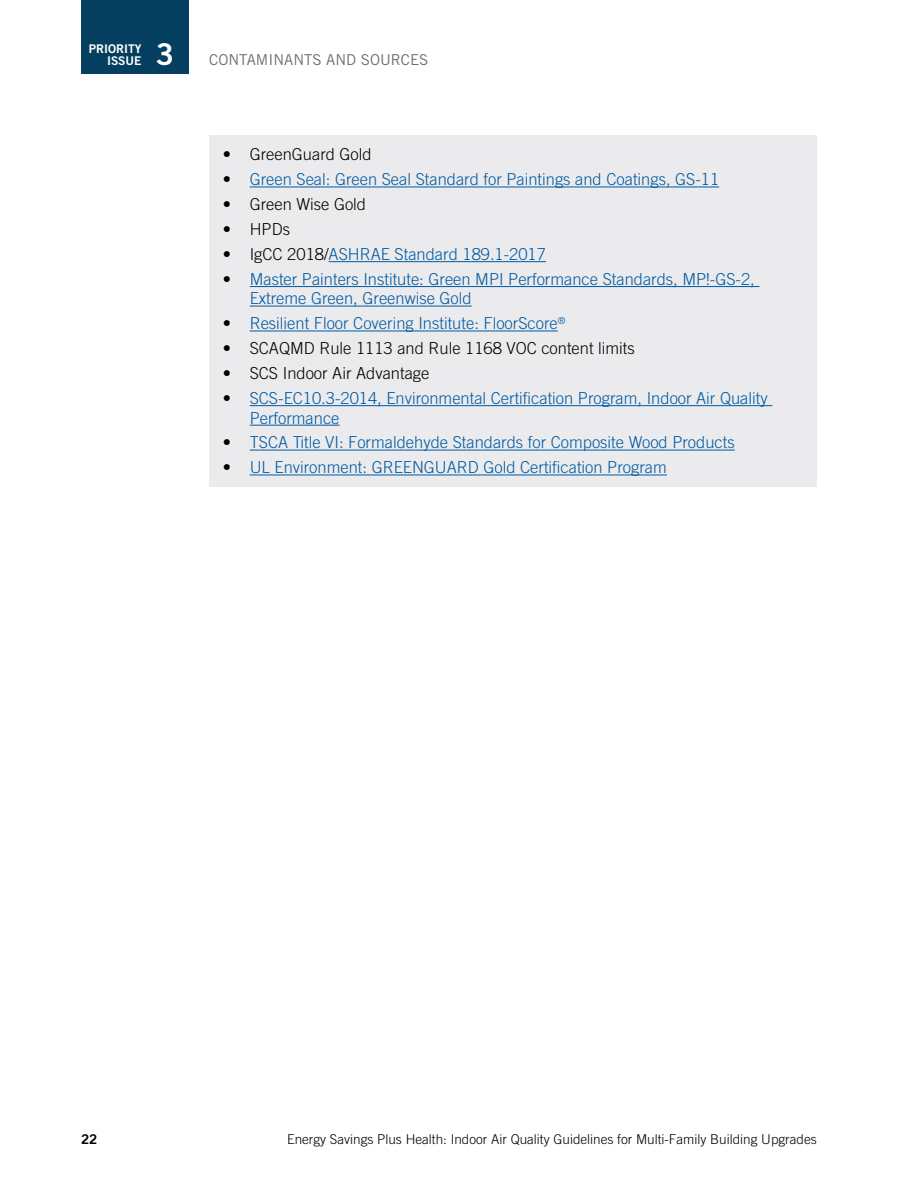
<style>
.page{position:relative;width:918px;height:1188px;background:#fff}
.page>*{position:absolute;margin:0;border:0;box-sizing:border-box;transform-origin:0 0}
.t1{font:300 16.5px/19.5px "Trade Gothic LT Std";color:#005aa1}
.t2{font:300 16.5px "Trade Gothic LT Std";color:#000}
.t3{font:15px "Trade Gothic LT Std";color:#6d6e71}
.t4{font:300 13.5px "Trade Gothic LT Std";color:#000}
.t5{font:13.5px "Trade Gothic LT Std Bd 2";color:#000}
.t6{font:12px/12px "Trade Gothic LT Std Bd 2";color:#fff;text-align:right}
.s1{font-family:"Trade Gothic LT Std Bd 2";font-size:30px;color:#fff}
.s2{color:#000}
</style>
<div class="page">
<div style="left:81px;top:0;width:108px;height:74px;background:#053f60"></div>
<div style="left:209px;top:135px;width:608px;height:352px;background:#ebebee"></div>
<hr style="left:250px;top:187px;width:469px;height:1px;background:#005aa1">
<hr style="left:329px;top:261px;width:217px;height:1px;background:#005aa1">
<hr style="left:250px;top:286px;width:509px;height:1px;background:#005aa1">
<hr style="left:250px;top:306px;width:222px;height:1px;background:#005aa1">
<hr style="left:250px;top:331px;width:308px;height:1px;background:#005aa1">
<hr style="left:250px;top:405px;width:522px;height:1px;background:#005aa1">
<hr style="left:250px;top:425px;width:90px;height:1px;background:#005aa1">
<hr style="left:250px;top:450px;width:485px;height:1px;background:#005aa1">
<hr style="left:250px;top:475px;width:417px;height:1px;background:#005aa1">
<p class="t6" style="left:89px;top:42px;width:54px">PRIORITY<br>ISSUE</p>
<p class="t3" style="left:156px;top:50px;width:274px"><span class="s1">3</span> CONTAMINANTS AND SOURCES</p>
<p class="t2" style="left:223px;top:145px;width:150px">• GreenGuard Gold</p>
<p class="t1" style="left:223px;top:169px;width:498px"><span class="s2">•</span> Green Seal: Green Seal Standard for Paintings and Coatings, GS-11</p>
<p class="t2" style="left:223px;top:195px;width:145px">• Green Wise Gold</p>
<p class="t2" style="left:223px;top:219px;width:69px">• HPDs</p>
<p class="t1" style="left:223px;top:244px;width:325px"><span class="s2">• IgCC 2018/</span>ASHRAE Standard 189.1-2017</p>
<p class="t1" style="left:250px;top:269px;width:507px;text-indent:-27px"><span class="s2">•</span> Master Painters Institute: Green MPI Performance Standards, MP!-GS-2,<br>Extreme Green, Greenwise Gold</p>
<p class="t1" style="left:223px;top:313px;width:344px"><span class="s2">•</span> Resilient Floor Covering Institute: FloorScore<sup>®</sup></p>
<p class="t2" style="left:223px;top:339px;width:414px">• SCAQMD Rule 1113 and Rule 1168 VOC content limits</p>
<p class="t2" style="left:223px;top:363px;width:208px">• SCS Indoor Air Advantage</p>
<p class="t1" style="left:250px;top:388px;width:520px;text-indent:-27px"><span class="s2">•</span> SCS-EC10.3-2014, Environmental Certifcation Program, Indoor Air Quality<br>Performance</p>
<p class="t1" style="left:223px;top:433px;width:514px"><span class="s2">•</span> TSCA Title VI: Formaldehyde Standards for Composite Wood Products</p>
<p class="t1" style="left:223px;top:457px;width:446px"><span class="s2">•</span> UL Environment: GREENGUARD Gold Certifcation Program</p>
<p class="t5" style="left:81px;top:1131px;width:18px">22</p>
<p class="t4" style="left:287px;top:1131px;width:531px">Energy Savings Plus Health: Indoor Air Quality Guidelines for Multi-Family Building Upgrades</p>
</div>
